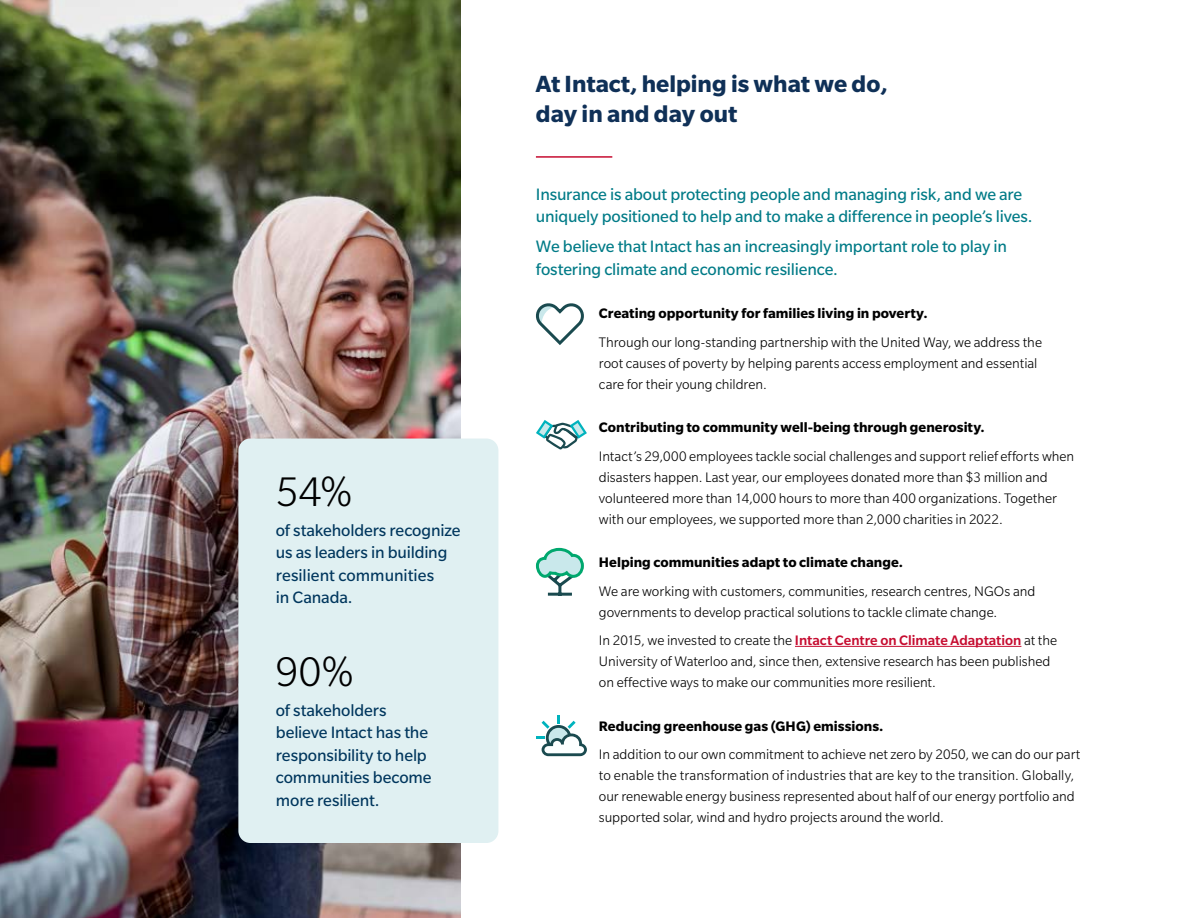
<style>
.page{position:relative;width:1188px;height:918px;background:#fff}
.page>*{position:absolute;margin:0;border:0;box-sizing:border-box;transform-origin:0 0}
.P_-_Large_highlighted_text{font:300 45px "Slate Std";color:#000}
.H1_-_Page_Heading_w_line{font:700 25.5px/30px "Slate Std";color:#0f3057}
.P_-_Deck_highlighted_copy_teal{font:18px/22.5px "Slate Std";letter-spacing:-.01em;color:#007b87}
.P_-_Deck_highlighted_copy_red{font:18px/22.5px "Slate Std";letter-spacing:-.005em;color:#00365d}
.P_-_Body{font:300 15px/21px "Slate Std";color:#000}
.H4_Paragraph_subsub_header{font:700 15px "Slate Std";letter-spacing:.005em;color:#000}
.s1{font-weight:500;color:#c60c30}
</style>
<div class="page">
<img style="left:0;top:0;width:461px;height:918px">
<hr style="left:795px;top:646px;width:226px;height:1px;background:#c60c30">
<hr style="left:536px;top:156px;width:76px;height:2px;background:#c60c30">
<svg style="left:536px;top:303px;width:48px;height:42px"></svg>
<svg style="left:536px;top:420px;width:51px;height:29px"></svg>
<svg style="left:535px;top:547px;width:49px;height:49px"></svg>
<svg style="left:536px;top:715px;width:51px;height:41px"></svg>
<div style="left:238px;top:439px;width:260px;height:404px;background:#e0f0f2;border-radius:12px"></div>
<p class="P_-_Large_highlighted_text" style="left:276px;top:468px;width:79px">54%</p>
<p class="P_-_Deck_highlighted_copy_red" style="left:276px;top:518px;width:186px">of stakeholders recognize us as leaders in building resilient communities<br>in Canada.</p>
<p class="P_-_Large_highlighted_text" style="left:276px;top:648px;width:80px">90%</p>
<p class="P_-_Deck_highlighted_copy_red" style="left:276px;top:698px;width:157px">of stakeholders believe Intact has the responsibility to help communities become more resilient.</p>
<h1 class="H1_-_Page_Heading_w_line" style="left:536px;top:68px;width:353px">At Intact, helping is what we do, day in and day out</h1>
<p class="P_-_Deck_highlighted_copy_teal" style="left:536px;top:183px;width:498px">Insurance is about protecting people and managing risk, and we are uniquely positioned to help and to make a difference in people’s lives.</p>
<p class="P_-_Deck_highlighted_copy_teal" style="left:536px;top:235px;width:473px">We believe that Intact has an increasingly important role to play in fostering climate and economic resilience.</p>
<h4 class="H4_Paragraph_subsub_header" style="left:599px;top:305px;width:330px">Creating opportunity for families living in poverty.</h4>
<p class="P_-_Body" style="left:599px;top:331px;width:445px">Through our long-standing partnership with the United Way, we address the root causes of poverty by helping parents access employment and essential care for their young children.</p>
<h4 class="H4_Paragraph_subsub_header" style="left:599px;top:419px;width:387px">Contributing to community well-being through generosity.</h4>
<p class="P_-_Body" style="left:599px;top:445px;width:477px">Intact’s 29,000 employees tackle social challenges and support relief efforts when disasters happen. Last year, our employees donated more than $3 million and volunteered more than 14,000 hours to more than 400 organizations. Together with our employees, we supported more than 2,000 charities in 2022.</p>
<h4 class="H4_Paragraph_subsub_header" style="left:599px;top:554px;width:306px">Helping communities adapt to climate change.</h4>
<p class="P_-_Body" style="left:599px;top:580px;width:438px">We are working with customers, communities, research centres, NGOs and governments to develop practical solutions to tackle climate change.</p>
<p class="P_-_Body" style="left:599px;top:630px;width:460px">In 2015, we invested to create the <span class="s1">Intact Centre on Climate Adaptation</span> at the<br>University of Waterloo and, since then, extensive research has been published on effective ways to make our communities more resilient.</p>
<h4 class="H4_Paragraph_subsub_header" style="left:599px;top:718px;width:286px">Reducing greenhouse gas (GHG) emissions.</h4>
<p class="P_-_Body" style="left:599px;top:744px;width:483px">In addition to our own commitment to achieve net zero by 2050, we can do our part to enable the transformation of industries that are key to the transition. Globally, our renewable energy business represented about half of our energy portfolio and supported solar, wind and hydro projects around the world.</p>
</div>
